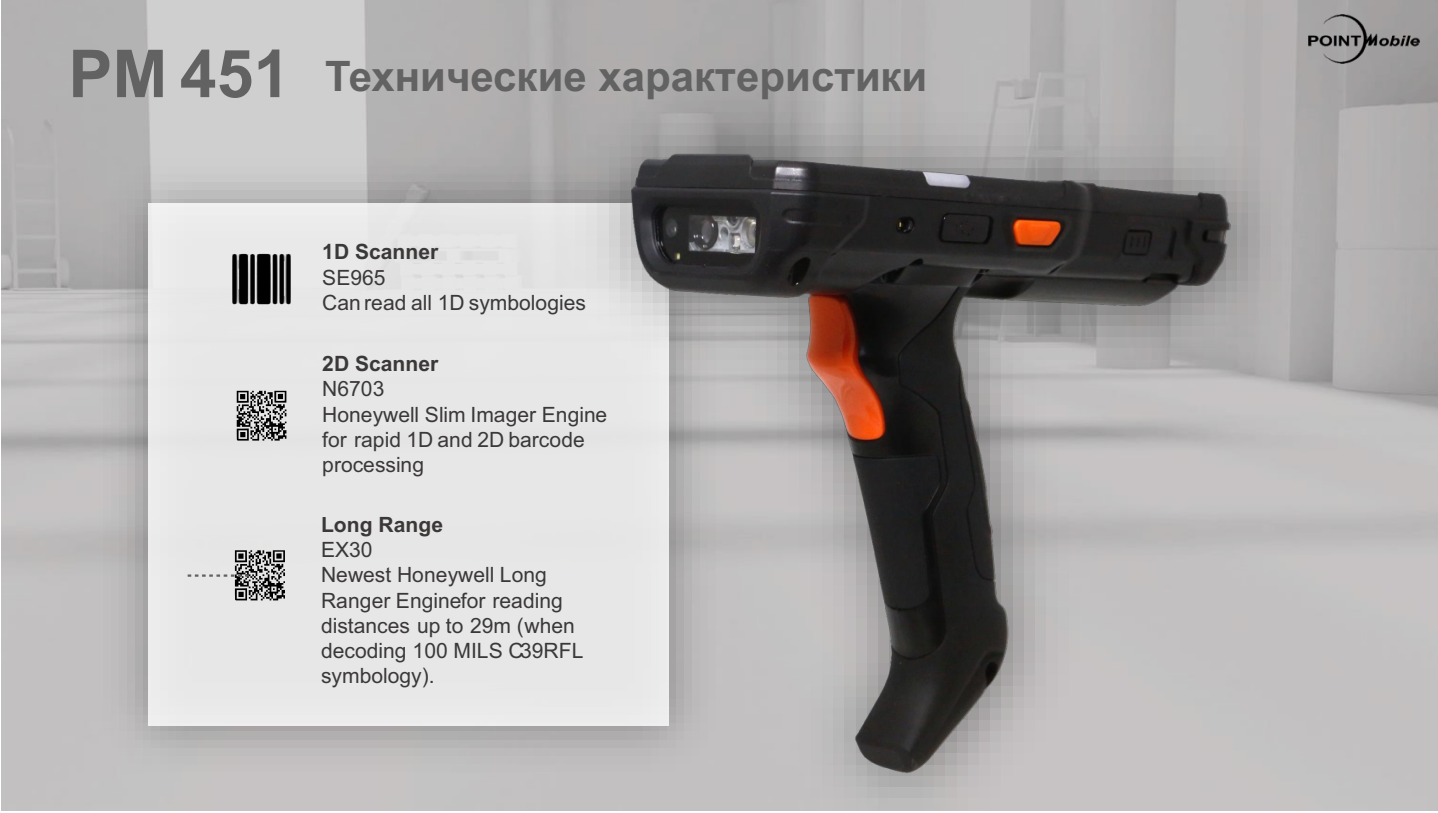
<style>
.page{position:relative;width:1438px;height:813px;background:#fff}
.page>*{position:absolute;margin:0;border:0;box-sizing:border-box;transform-origin:0 0}
.t1{font:700 42px "Arial";color:#626262}
.t2{font:21.15px "Arial";color:#3b3838}
.t3{font:700 21.15px "Arial";color:#3b3838}
.t4{font:21px/25.2px "Arial";color:#3b3838}
.t5{font:700 21px "Arial";color:#3b3838}
.s1{font-size:66px}
</style>
<div class="page">
<img style="left:2px;top:0;width:1435px;height:809px">
<img style="left:88px;top:143px;width:442px;height:644px">
<div style="left:147px;top:203px;width:521px;height:521px;background:#e7e7e7"></div>
<svg style="left:237px;top:390px;width:49px;height:50px"></svg>
<img style="left:530px;top:56px;width:796px;height:754px">
<img style="left:617px;top:138px;width:627px;height:650px">
<img style="left:232px;top:253px;width:59px;height:52px">
<svg style="left:187px;top:550px;width:98px;height:50px"></svg>
<img style="left:1308px;top:14px;width:110px;height:49px">
<h1 class="t1" style="left:68px;top:61px;width:860px"><span class="s1">PM 451</span> Технические характеристики</h1>
<p class="t5" style="left:322px;top:244px;width:117px">1D Scanner</p>
<p class="t4" style="left:322px;top:266px;width:265px">SE965<br>Can read all 1D symbologies</p>
<p class="t3" style="left:322px;top:355px;width:118px">2D Scanner</p>
<p class="t4" style="left:322px;top:378px;width:286px">N6703<br>Honeywell Slim Imager Engine for rapid 1D and 2D barcode processing</p>
<p class="t5" style="left:321px;top:516px;width:123px">Long Range</p>
<p class="t4" style="left:321px;top:538px;width:255px">EX30<br>Newest Honeywell Long<br>Ranger Engine for reading distances up to 29m (when</p>
<p class="t2" style="left:321px;top:642px;width:264px">decoding 100 MILS C39RFL</p>
<p class="t4" style="left:321px;top:664px;width:115px">symbology).</p>
</div>
